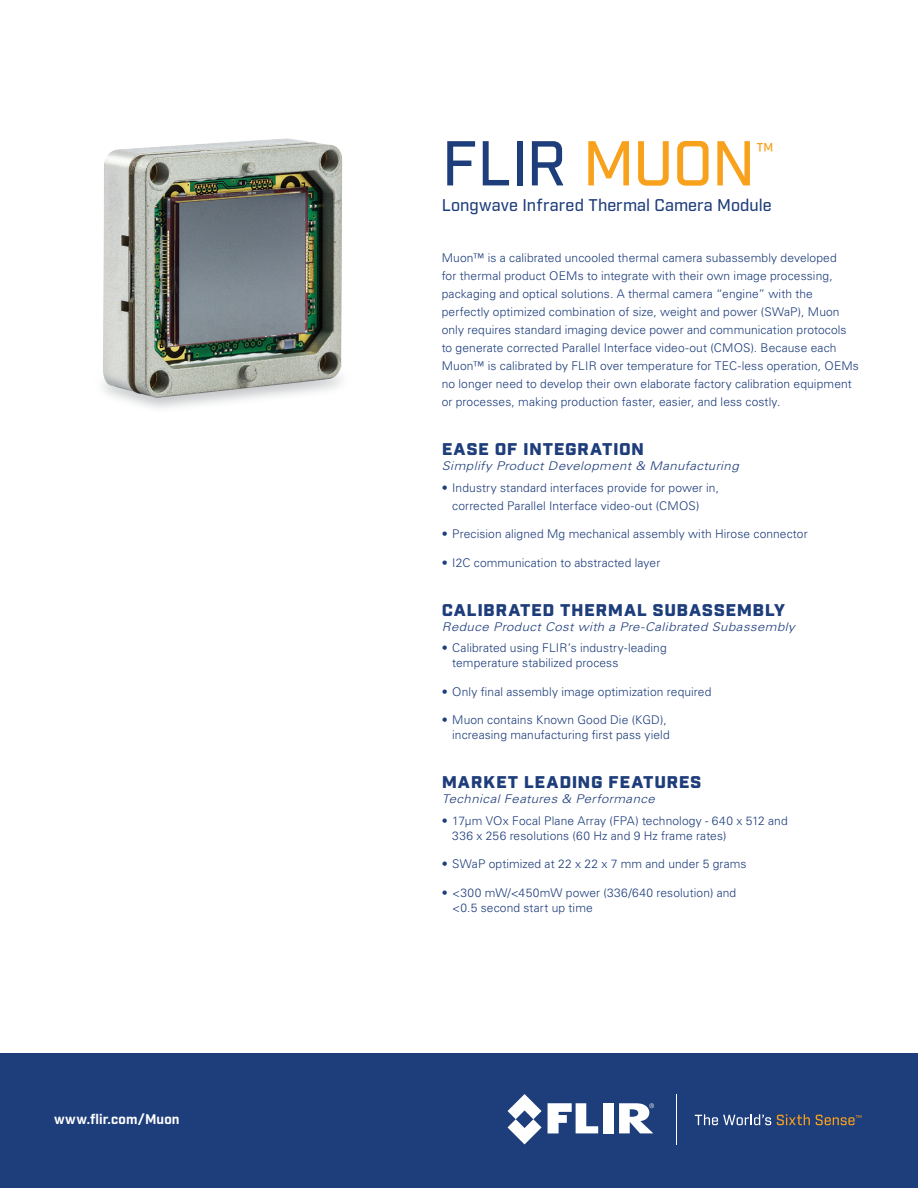
<style>
.page{position:relative;width:918px;height:1188px;background:#fff}
.page>*{position:absolute;margin:0;border:0;box-sizing:border-box;transform-origin:0 0}
.t1{font:500 61.5px "Industry";letter-spacing:-.015em;color:#1e3d7b}
.t2{font:500 23.55px "Industry";color:#f8a11c}
.t3{font:900 16.5px "Industry";letter-spacing:.035em;color:#1e3d7b;scale:1.1 1}
.t4{font:500 16.5px "Industry";letter-spacing:.005em;color:#1e3d7b}
.t5{font:700 13.5px "Industry";letter-spacing:.005em;color:#fff}
.t6{font:300 12px/18px "Univers LT Std";letter-spacing:.01em;color:#1e3d7b}
.t7{font:italic 300 12px "Univers LT Std";letter-spacing:.035em;color:#1e3d7b;scale:1.1 1}
.s1{color:#f8a11c}
</style>
<div class="page">
<div style="left:0;top:1053px;width:918px;height:135px;background:#1e3d7b"></div>
<svg style="left:548px;top:1103px;width:50px;height:30px"></svg>
<div style="left:603px;top:1103px;width:11px;height:30px;background:#fff"></div>
<svg style="left:508px;top:1094px;width:34px;height:50px"></svg>
<svg style="left:619px;top:1103px;width:35px;height:30px"></svg>
<svg style="left:695px;top:1114px;width:76px;height:11px"></svg>
<svg style="left:777px;top:1114px;width:33px;height:11px"></svg>
<svg style="left:816px;top:1115px;width:45px;height:10px"></svg>
<hr style="left:676px;top:1094px;width:1px;height:50px;background:#fff">
<img style="left:102px;top:138px;width:241px;height:271px">
<p class="t5" style="left:54px;top:1110px;width:127px">www.flir.com/Muon</p>
<h1 class="t1" style="left:442px;top:126px;width:315px">FLIR <span class="s1">MUON</span></h1>
<h2 class="t2" style="left:756px;top:137px;width:19px">™</h2>
<h3 class="t4" style="left:442px;top:195px;width:331px">Longwave Infrared Thermal Camera Module</h3>
<p class="t6" style="left:442px;top:249px;width:419px">Muon™ is a calibrated uncooled thermal camera subassembly developed<br>for thermal product OEMs to integrate with their own image processing, packaging and optical solutions. A thermal camera “engine” with the perfectly optimized combination of size, weight and power (SWaP), Muon only requires standard imaging device power and communication protocols to generate corrected Parallel Interface video-out (CMOS). Because each Muon™ is calibrated by FLIR over temperature for TEC-less operation, OEMs no longer need to develop their own elaborate factory calibration equipment or processes, making production faster, easier, and less costly.</p>
<h3 class="t3" style="left:442px;top:439px;width:186px">EASE OF INTEGRATION</h3>
<p class="t7" style="left:442px;top:459px;width:272px">Simplify Product Development &amp; Manufacturing</p>
<p class="t6" style="left:452px;top:479px;width:268px;text-indent:-10px">• Industry standard interfaces provide for power in, corrected Parallel Interface video-out (CMOS)</p>
<p class="t6" style="left:442px;top:525px;width:367px">• Precision aligned Mg mechanical assembly with Hirose connector</p>
<p class="t6" style="left:442px;top:554px;width:220px">• I2C communication to abstracted layer</p>
<h3 class="t3" style="left:442px;top:600px;width:314px">CALIBRATED THERMAL SUBASSEMBLY</h3>
<p class="t7" style="left:442px;top:619px;width:322px">Reduce Product Cost with a Pre-Calibrated Subassembly</p>
<p class="t6" style="left:452px;top:641px;width:216px;line-height:15px;text-indent:-10px">• Calibrated using FLIR’s industry-leading temperature stabilized process</p>
<p class="t6" style="left:442px;top:683px;width:271px">• Only final assembly image optimization required</p>
<p class="t6" style="left:442px;top:713px;width:229px;line-height:15px;text-align:right">• Muon contains Known Good Die (KGD), increasing manufacturing first pass yield</p>
<h3 class="t3" style="left:442px;top:772px;width:238px">MARKET LEADING FEATURES</h3>
<p class="t7" style="left:442px;top:792px;width:195px">Technical Features &amp; Performance</p>
<p class="t6" style="left:452px;top:813px;width:337px;line-height:15px;text-indent:-10px">• 17µm VOx Focal Plane Array (FPA) technology - 640 x 512 and<br>336 x 256 resolutions (60 Hz and 9 Hz frame rates)</p>
<p class="t6" style="left:442px;top:855px;width:306px">• SWaP optimized at 22 x 22 x 7 mm and under 5 grams</p>
<p class="t6" style="left:452px;top:885px;width:286px;line-height:15px;text-indent:-10px">• &lt;300 mW/&lt;450mW power (336/640 resolution) and &lt;0.5 second start up time</p>
</div>
